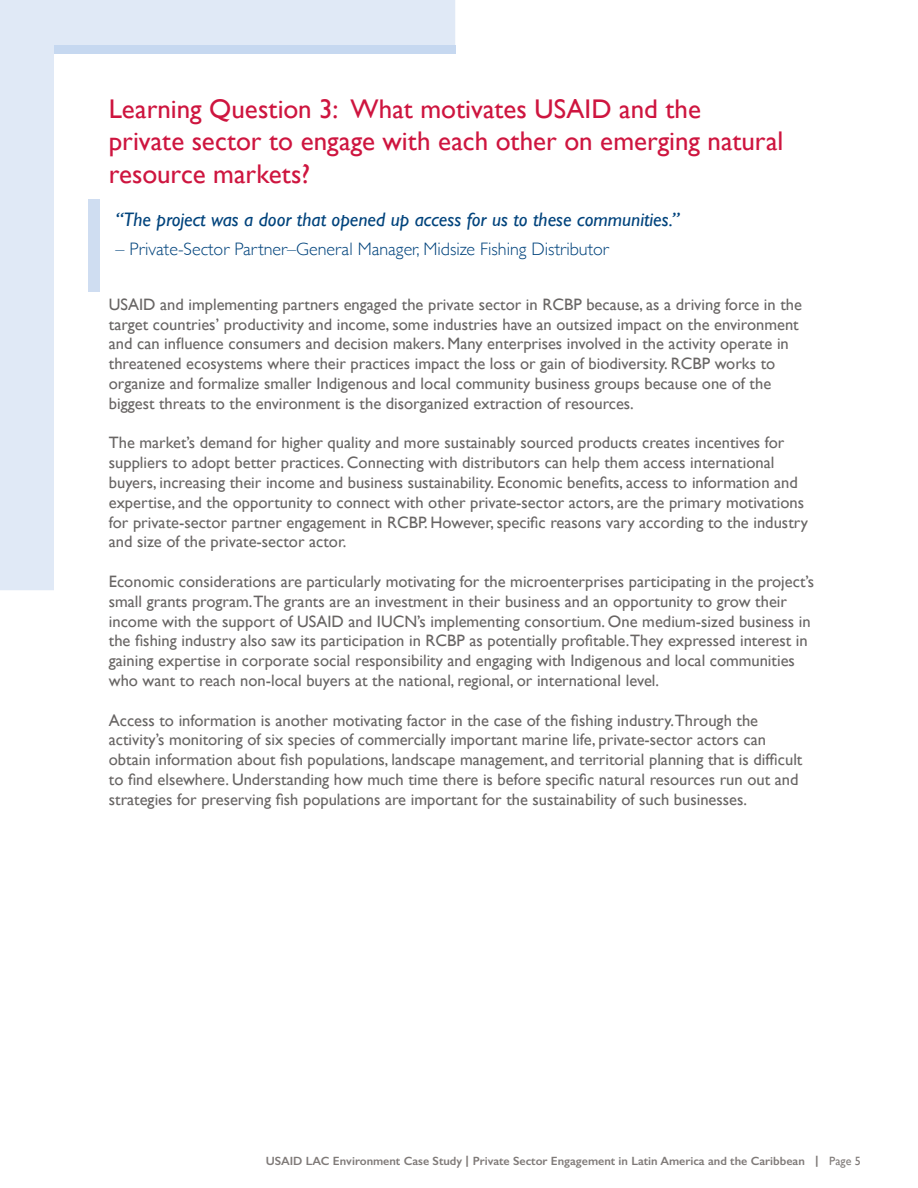
<style>
.page{position:relative;width:918px;height:1188px;background:#fff}
.page>*{position:absolute;margin:0;border:0;box-sizing:border-box;transform-origin:0 0}
.t1{font:27px/32.4px "Gill Sans";color:#ce153f}
.t2{font:italic 19.5px "Gill Sans";color:#00437c}
.t3{font:300 18px "Gill Sans";color:#00437c}
.t4{font:16.5px/19.8px "Gill Sans";color:#686564}
.t5{font:600 12px "Gill Sans";color:#7f7a78}
.s1{font-weight:700}
.s2{font-weight:400}
</style>
<div class="page">
<div style="left:0;top:0;width:455px;height:590px;background:#e0e9f6"></div>
<div style="left:54px;top:54px;width:410px;height:548px;background:#fff"></div>
<div style="left:54px;top:45px;width:401px;height:9px;background:#c6d8f0"></div>
<div style="left:89px;top:199px;width:11px;height:93px;background:#cfddf1"></div>
<h3 class="t1" style="left:109px;top:92px;width:676px">Learning Question 3: What motivates USAID and the<br>private sector to engage with each other on emerging natural resource markets?</h3>
<p class="t2" style="left:116px;top:209px;width:565px">“The project was a door that opened up access for us to these communities.”</p>
<p class="t3" style="left:116px;top:235px;width:495px">– Private-Sector Partner–General Manager, Midsize Fishing Distributor</p>
<p class="t4" style="left:109px;top:294px;width:695px">USAID and implementing partners engaged the private sector in RCBP because, as a driving force in the target countries’ productivity and income, some industries have an outsized impact on the environment and can influence consumers and decision makers. Many enterprises involved in the activity operate in threatened ecosystems where their practices impact the loss or gain of biodiversity. RCBP works to organize and formalize smaller Indigenous and local community business groups because one of the biggest threats to the environment is the disorganized extraction of resources.</p>
<p class="t4" style="left:109px;top:433px;width:701px">The market’s demand for higher quality and more sustainably sourced products creates incentives for suppliers to adopt better practices. Connecting with distributors can help them access international buyers, increasing their income and business sustainability. Economic benefits, access to information and expertise, and the opportunity to connect with other private-sector actors, are the primary motivations for private-sector partner engagement in RCBP. However, specific reasons vary according to the industry and size of the private-sector actor.</p>
<p class="t4" style="left:109px;top:571px;width:707px">Economic considerations are particularly motivating for the microenterprises participating in the project’s small grants program.The grants are an investment in their business and an opportunity to grow their income with the support of USAID and IUCN’s implementing consortium. One medium-sized business in the fishing industry also saw its participation in RCBP as potentially profitable.They expressed interest in gaining expertise in corporate social responsibility and engaging with Indigenous and local communities who want to reach non-local buyers at the national, regional, or international level.</p>
<p class="t4" style="left:109px;top:710px;width:695px">Access to information is another motivating factor in the case of the fishing industry.Through the activity’s monitoring of six species of commercially important marine life, private-sector actors can obtain information about fish populations, landscape management, and territorial planning that is difficult to find elsewhere. Understanding how much time there is before specific natural resources run out and strategies for preserving fish populations are important for the sustainability of such businesses.</p>
<p class="t5" style="left:266px;top:1154px;width:596px">USAID LAC Environment Case Study <span class="s1">|</span> Private Sector Engagement in Latin America and the Caribbean <span class="s1">|</span> <span class="s2">Page 5</span></p>
</div>
